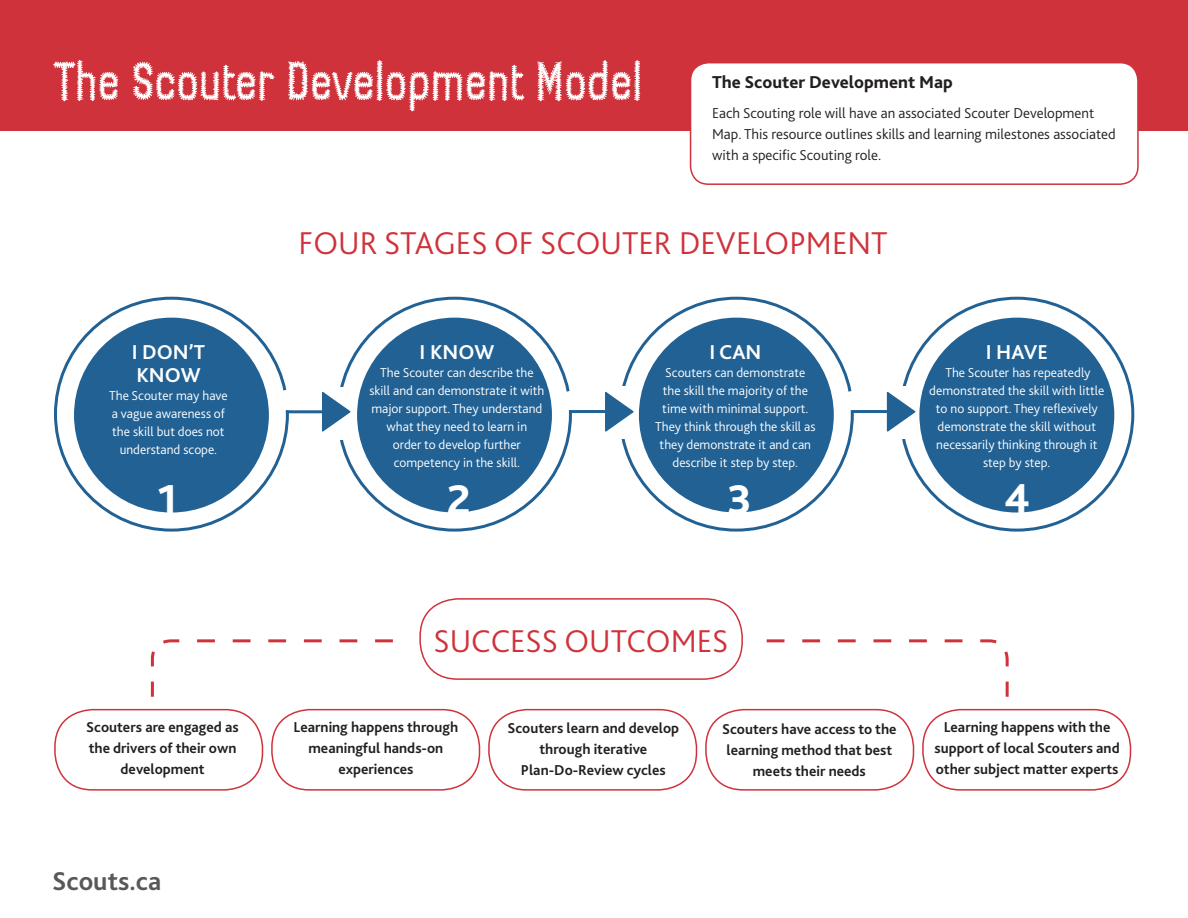
<style>
.page{position:relative;width:1188px;height:918px;background:#fff}
.page>*{position:absolute;margin:0;border:0;box-sizing:border-box;transform-origin:0 0}
.t1{font:54px "Conference Call BH Line Two";color:#fff}
.t2{font:800 43.5px "Bliss 2";color:#fff}
.t3{font:300 33px "Bliss 2";color:#cf323a}
.t4{font:700 27px "Bliss 2";color:#57585a}
.t5{font:700 21px/22.5px "Bliss 2";color:#fff}
.t6{font:800 18px "Bliss 2";color:#231f20}
.t7{font:700 15px/21px "Bliss 2";color:#231f20;text-align:center}
.t8{font:300 15px/21px "Bliss 2";color:#231f20}
.t9{font:300 13.5px/18px "Bliss 2";color:#fff;text-align:center}
</style>
<div class="page">
<svg style="left:149px;top:639px;width:861px;height:114px"></svg>
<div style="left:405px;top:623px;width:346px;height:52px;background:#fff"></div>
<div style="left:419px;top:598px;width:324px;height:82px;border:2px solid #cf323a;border-radius:38px"></div>
<div style="left:55px;top:710px;width:207px;height:80px;background:#fff;border-radius:38px"></div>
<div style="left:54px;top:709px;width:209px;height:82px;border:2px solid #cf323a;border-radius:38px"></div>
<div style="left:919px;top:318px;width:195px;height:195px;background:#216194;border-radius:50%"></div>
<div style="left:639px;top:318px;width:195px;height:195px;background:#216194;border-radius:50%"></div>
<hr style="left:852px;top:410px;width:37px;height:3px;background:#216194">
<svg style="left:886px;top:392px;width:30px;height:40px"></svg>
<div style="left:357px;top:318px;width:195px;height:195px;background:#216194;border-radius:50%"></div>
<hr style="left:571px;top:410px;width:37px;height:3px;background:#216194">
<div style="left:74px;top:318px;width:195px;height:195px;background:#216194;border-radius:50%"></div>
<svg style="left:321px;top:392px;width:30px;height:40px"></svg>
<hr style="left:286px;top:410px;width:39px;height:3px;background:#216194">
<div style="left:0;top:0;width:1188px;height:131px;background:#cf323a"></div>
<svg style="left:605px;top:392px;width:29px;height:40px"></svg>
<div style="left:271px;top:709px;width:209px;height:82px;border:2px solid #cf323a;border-radius:38px"></div>
<div style="left:488px;top:709px;width:209px;height:82px;border:2px solid #cf323a;border-radius:38px"></div>
<div style="left:705px;top:709px;width:209px;height:82px;border:2px solid #cf323a;border-radius:38px"></div>
<div style="left:923px;top:710px;width:208px;height:80px;background:#fff;border-radius:38px"></div>
<div style="left:922px;top:709px;width:209px;height:82px;border:2px solid #cf323a;border-radius:38px"></div>
<div style="left:691px;top:63px;width:447px;height:121px;background:#fff;border-radius:18px"></div>
<div style="left:690px;top:62px;width:449px;height:123px;border:2px solid #cf323a;border-radius:18px"></div>
<h1 class="t1" style="left:54px;top:47px;width:590px">The Scouter Development Model</h1>
<h3 class="t6" style="left:712px;top:71px;width:242px">The Scouter Development Map</h3>
<p class="t8" style="left:712px;top:102px;width:405px">Each Scouting role will have an associated Scouter Development<br>Map. This resource outlines skills and learning milestones associated with a specific Scouting role.</p>
<h3 class="t5" style="left:132px;top:340px;width:75px">I DON’T<br>KNOW</h3>
<p class="t9" style="left:109px;top:386px;width:120px">The Scouter may have a vague awareness of the skill but does not understand scope.</p>
<h3 class="t3" style="left:299px;top:222px;width:590px">FOUR STAGES OF SCOUTER DEVELOPMENT</h3>
<h3 class="t5" style="left:420px;top:340px;width:76px">I KNOW</h3>
<p class="t9" style="left:370px;top:363px;width:176px">The Scouter can describe the skill and can demonstrate it with major support. They understand what they need to learn in<br>order to develop further competency in the skill.</p>
<h3 class="t5" style="left:709px;top:340px;width:54px">I CAN</h3>
<p class="t9" style="left:655px;top:363px;width:162px">Scouters can demonstrate the skill the majority of the time with minimal support.<br>They think through the skill as they demonstrate it and can describe it step by step.</p>
<h3 class="t5" style="left:986px;top:340px;width:64px">I HAVE</h3>
<p class="t9" style="left:929px;top:363px;width:177px">The Scouter has repeatedly demonstrated the skill with little to no support. They reflexively demonstrate the skill without necessarily thinking through it step by step.</p>
<h2 class="t2" style="left:158px;top:473px;width:21px">1</h2>
<h2 class="t2" style="left:447px;top:473px;width:25px">2</h2>
<h2 class="t2" style="left:727px;top:473px;width:26px">3</h2>
<h2 class="t2" style="left:1004px;top:471px;width:28px">4</h2>
<h3 class="t3" style="left:434px;top:621px;width:296px">SUCCESS OUTCOMES</h3>
<p class="t7" style="left:86px;top:716px;width:154px">Scouters are engaged as the drivers of their own development</p>
<p class="t7" style="left:294px;top:716px;width:166px">Learning happens through meaningful hands-on experiences</p>
<p class="t7" style="left:508px;top:717px;width:173px">Scouters learn and develop through iterative<br>Plan-Do-Review cycles</p>
<p class="t7" style="left:722px;top:718px;width:176px">Scouters have access to the learning method that best meets their needs</p>
<p class="t7" style="left:935px;top:716px;width:187px">Learning happens with the support of local Scouters and other subject matter experts</p>
<h3 class="t4" style="left:52px;top:864px;width:111px">Scouts.ca</h3>
</div>
